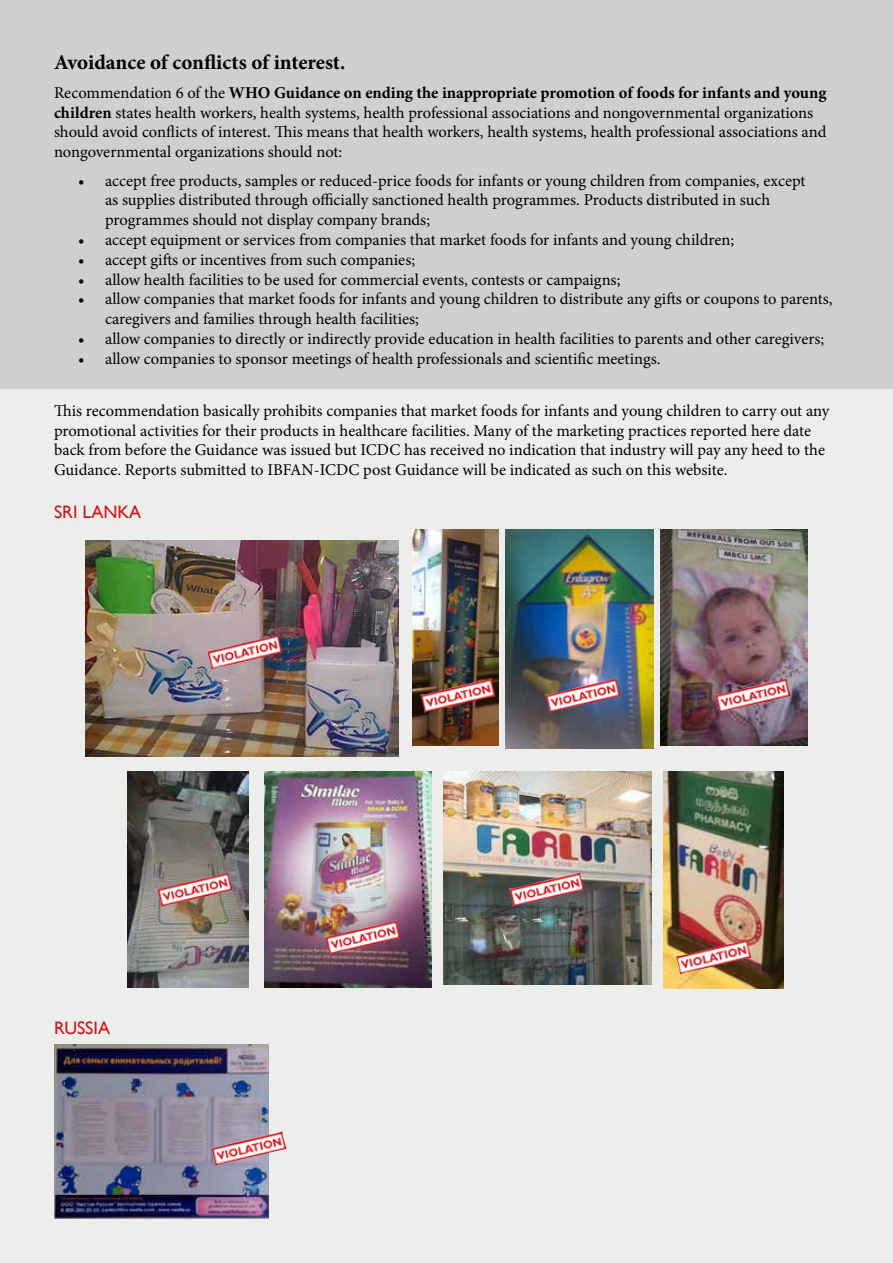
<style>
.page{position:relative;width:893px;height:1263px;background:#eceeec}
.page>*{position:absolute;margin:0;border:0;box-sizing:border-box;transform-origin:0 0}
.t1{font:700 21px "Minion Pro";letter-spacing:-.005em;color:#000}
.t2{font:18px "Gill Sans";color:#cd171a}
.t3{font:16.5px/19.8px "Minion Pro";color:#000}
.s1{font-weight:700}
</style>
<div class="page">
<div style="left:0;top:0;width:893px;height:388px;background:#cecfce"></div>
<img style="left:85px;top:541px;width:314px;height:215px">
<img style="left:207px;top:635px;width:75px;height:34px">
<img style="left:412px;top:530px;width:86px;height:216px">
<img style="left:420px;top:678px;width:76px;height:34px">
<img style="left:660px;top:530px;width:148px;height:216px">
<img style="left:716px;top:678px;width:75px;height:34px">
<img style="left:506px;top:530px;width:147px;height:218px">
<img style="left:545px;top:678px;width:75px;height:34px">
<img style="left:264px;top:772px;width:167px;height:216px">
<img style="left:325px;top:920px;width:75px;height:34px">
<img style="left:127px;top:772px;width:122px;height:216px">
<img style="left:157px;top:873px;width:75px;height:34px">
<img style="left:443px;top:772px;width:209px;height:212px">
<img style="left:509px;top:872px;width:75px;height:34px">
<img style="left:664px;top:772px;width:119px;height:216px">
<img style="left:676px;top:940px;width:75px;height:34px">
<img style="left:54px;top:1044px;width:214px;height:174px">
<img style="left:211px;top:1131px;width:75px;height:34px">
<p class="t1" style="left:54px;top:48px;width:293px">Avoidance of conflicts of interest.</p>
<p class="t3" style="left:54px;top:83px;width:774px">Recommendation 6 of the <span class="s1">WHO Guidance on ending the inappropriate promotion of foods for infants and young children</span> states health workers, health systems, health professional associations and nongovernmental organizations should avoid conflicts of interest. This means that health workers, health systems, health professional associations and nongovernmental organizations should not:</p>
<p class="t3" style="left:105px;top:170px;width:702px;text-indent:-27px">• accept free products, samples or reduced-price foods for infants or young children from companies, except as supplies distributed through officially sanctioned health programmes. Products distributed in such programmes should not display company brands;</p>
<p class="t3" style="left:78px;top:230px;width:658px">• accept equipment or services from companies that market foods for infants and young children;</p>
<p class="t3" style="left:78px;top:250px;width:339px">• accept gifts or incentives from such companies;</p>
<p class="t3" style="left:78px;top:269px;width:544px">• allow health facilities to be used for commercial events, contests or campaigns;</p>
<p class="t3" style="left:105px;top:289px;width:729px;text-indent:-27px">• allow companies that market foods for infants and young children to distribute any gifts or coupons to parents, caregivers and families through health facilities;</p>
<p class="t3" style="left:78px;top:329px;width:748px">• allow companies to directly or indirectly provide education in health facilities to parents and other caregivers;</p>
<p class="t3" style="left:78px;top:349px;width:584px">• allow companies to sponsor meetings of health professionals and scientific meetings.</p>
<p class="t3" style="left:54px;top:401px;width:777px">This recommendation basically prohibits companies that market foods for infants and young children to carry out any promotional activities for their products in healthcare facilities. Many of the marketing practices reported here date back from before the Guidance was issued but ICDC has received no indication that industry will pay any heed to the Guidance. Reports submitted to IBFAN-ICDC post Guidance will be indicated as such on this website.</p>
<p class="t2" style="left:54px;top:501px;width:89px">SRI LANKA</p>
<p class="t2" style="left:54px;top:1018px;width:58px">RUSSIA</p>
</div>
